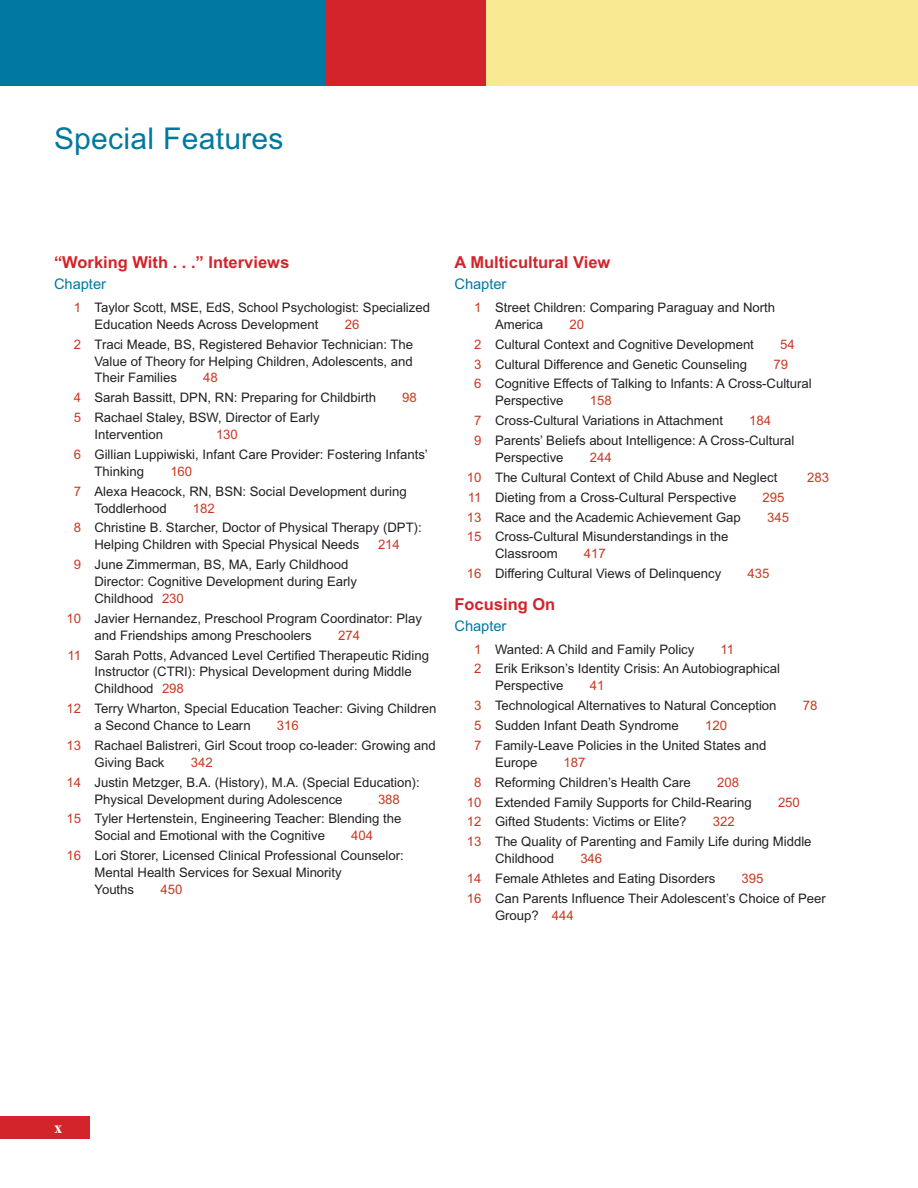
<style>
.page{position:relative;width:918px;height:1188px;background:#fff}
.page>*{position:absolute;margin:0;border:0;box-sizing:border-box;transform-origin:0 0}
.t1{font:30px "Arial MT Std";letter-spacing:.01em;color:#0078a0}
.t2{font:700 16.5px "Arial MT Std";color:#d3232b}
.t3{font:700 16.5px "Times New Roman";color:#fff}
.t4{font:14.7px "Arial MT Std";color:#0078a0}
.t5{font:13.2px/19.8px "Arial MT Std";color:#231f20}
.t6{font:13.2px "Arial MT Std";color:#c73922}
.s1{color:#c73922}
</style>
<div class="page">
<div style="left:0;top:1116px;width:90px;height:23px;background:#d3232b"></div>
<div style="left:0;top:0;width:918px;height:86px;background:#f8e992"></div>
<div style="left:0;top:0;width:486px;height:86px;background:#d3232b"></div>
<div style="left:0;top:0;width:326px;height:86px;background:#0078a0"></div>
<h1 class="t1" style="left:54px;top:121px;width:231px">Special Features</h1>
<p class="t2" style="left:54px;top:253px;width:237px">“Working With . . .” Interviews</p>
<p class="t4" style="left:54px;top:275px;width:54px">Chapter</p>
<p class="t5" style="left:95px;top:299px;width:337px;line-height:17px;text-indent:-21px"><span class="s1">1</span> Taylor Scott, MSE, EdS, School Psychologist: Specialized<br>Education Needs Across Development</p>
<p class="t5" style="left:74px;top:314px;width:341px;text-indent:271px"><span class="s1">26<br>2</span> Traci Meade, BS, Registered Behavior Technician: The</p>
<p class="t5" style="left:95px;top:352px;width:320px;line-height:17px">Value of Theory for Helping Children, Adolescents, and<br>Their Families</p>
<p class="t5" style="left:74px;top:368px;width:304px;text-indent:129px"><span class="s1">48<br>4</span> Sarah Bassitt, DPN, RN: Preparing for Childbirth</p>
<p class="t6" style="left:402px;top:390px;width:16px">98</p>
<p class="t5" style="left:95px;top:409px;width:227px;line-height:17px;text-indent:-21px"><span class="s1">5</span> Rachael Staley, BSW, Director of Early<br>Intervention</p>
<p class="t5" style="left:74px;top:424px;width:356px;text-indent:142px"><span class="s1">130<br>6</span> Gillian Luppiwiski, Infant Care Provider: Fostering Infants’</p>
<p class="t5" style="left:95px;top:461px;width:51px">Thinking</p>
<p class="t5" style="left:74px;top:461px;width:334px;text-indent:97px"><span class="s1">160<br>7</span> Alexa Heacock, RN, BSN: Social Development during</p>
<p class="t5" style="left:95px;top:498px;width:74px">Toddlerhood</p>
<p class="t5" style="left:74px;top:498px;width:350px;text-indent:119px"><span class="s1">182<br>8</span> Christine B. Starcher, Doctor of Physical Therapy (DPT):</p>
<p class="t5" style="left:95px;top:535px;width:266px">Helping Children with Special Physical Needs</p>
<p class="t6" style="left:378px;top:537px;width:23px">214</p>
<p class="t5" style="left:95px;top:556px;width:264px;line-height:17px;text-indent:-21px"><span class="s1">9</span> June Zimmerman, BS, MA, Early Childhood<br>Director: Cognitive Development during Early<br>Childhood <span class="s1">230</span></p>
<p class="t5" style="left:95px;top:610px;width:329px;line-height:17px;text-indent:-28px"><span class="s1">10</span> Javier Hernandez, Preschool Program Coordinator: Play and Friendships among Preschoolers</p>
<p class="t5" style="left:67px;top:625px;width:363px;text-indent:271px"><span class="s1">274<br>11</span> Sarah Potts, Advanced Level Certified Therapeutic Riding</p>
<p class="t5" style="left:95px;top:663px;width:319px;line-height:17px">Instructor (CTRI): Physical Development during Middle<br>Childhood <span class="s1">298</span></p>
<p class="t5" style="left:95px;top:700px;width:343px;line-height:17px;text-indent:-28px"><span class="s1">12</span> Terry Wharton, Special Education Teacher: Giving Children a Second Chance to Learn</p>
<p class="t5" style="left:66px;top:715px;width:371px;text-indent:210px"><span class="s1">316<br>13</span> Rachael Balistreri, Girl Scout troop co-leader: Growing and</p>
<p class="t5" style="left:95px;top:752px;width:72px">Giving Back</p>
<p class="t5" style="left:66px;top:752px;width:355px;text-indent:124px"><span class="s1">342<br>14</span> Justin Metzger, B.A. (History), M.A. (Special Education):</p>
<p class="t5" style="left:95px;top:789px;width:250px">Physical Development during Adolescence</p>
<p class="t5" style="left:66px;top:789px;width:336px;text-align:right"><span class="s1">388<br>15</span> Tyler Hertenstein, Engineering Teacher: Blending the</p>
<p class="t5" style="left:95px;top:826px;width:232px">Social and Emotional with the Cognitive</p>
<p class="t5" style="left:66px;top:826px;width:339px;text-indent:285px"><span class="s1">404<br>16</span> Lori Storer, Licensed Clinical Professional Counselor:</p>
<p class="t5" style="left:95px;top:864px;width:249px;line-height:17px">Mental Health Services for Sexual Minority<br>Youths</p>
<p class="t6" style="left:160px;top:882px;width:23px">450</p>
<p class="t2" style="left:454px;top:253px;width:157px">A Multicultural View</p>
<p class="t4" style="left:454px;top:275px;width:54px">Chapter</p>
<p class="t5" style="left:495px;top:299px;width:282px;line-height:17px;text-indent:-21px"><span class="s1">1</span> Street Children: Comparing Paraguay and North<br>America</p>
<p class="t5" style="left:474px;top:314px;width:281px;text-indent:95px"><span class="s1">20<br>2</span> Cultural Context and Cognitive Development</p>
<p class="t6" style="left:780px;top:336px;width:16px">54</p>
<p class="t5" style="left:474px;top:354px;width:274px"><span class="s1">3</span> Cultural Difference and Genetic Counseling</p>
<p class="t5" style="left:474px;top:354px;width:339px;text-indent:299px"><span class="s1">79<br>6</span> Cognitive Effects of Talking to Infants: A Cross-Cultural</p>
<p class="t5" style="left:495px;top:391px;width:70px">Perspective</p>
<p class="t5" style="left:474px;top:391px;width:250px;text-align:center"><span class="s1">158<br>7</span> Cross-Cultural Variations in Attachment</p>
<p class="t5" style="left:474px;top:411px;width:322px;text-indent:275px"><span class="s1">184<br>9</span> Parents’ Beliefs about Intelligence: A Cross-Cultural</p>
<p class="t5" style="left:495px;top:447px;width:70px">Perspective</p>
<p class="t5" style="left:467px;top:447px;width:312px;text-indent:123px"><span class="s1">244<br>10</span> The Cultural Context of Child Abuse and Neglect</p>
<p class="t6" style="left:807px;top:470px;width:23px">283</p>
<p class="t5" style="left:468px;top:487px;width:270px"><span class="s1">11</span> Dieting from a Cross-Cultural Perspective</p>
<p class="t6" style="left:763px;top:489px;width:23px">295</p>
<p class="t5" style="left:467px;top:507px;width:275px"><span class="s1">13</span> Race and the Academic Achievement Gap</p>
<p class="t6" style="left:767px;top:509px;width:23px">345</p>
<p class="t5" style="left:495px;top:528px;width:235px;line-height:17px;text-indent:-28px"><span class="s1">15</span> Cross-Cultural Misunderstandings in the<br>Classroom</p>
<p class="t5" style="left:467px;top:544px;width:256px;text-align:center"><span class="s1">417<br>16</span> Differing Cultural Views of Delinquency</p>
<p class="t6" style="left:748px;top:566px;width:23px">435</p>
<p class="t2" style="left:455px;top:594px;width:102px">Focusing On</p>
<p class="t4" style="left:455px;top:617px;width:54px">Chapter</p>
<p class="t5" style="left:474px;top:639px;width:222px"><span class="s1">1</span> Wanted: A Child and Family Policy</p>
<p class="t5" style="left:474px;top:639px;width:307px;text-indent:246px"><span class="s1">11<br>2</span> Erik Erikson’s Identity Crisis: An Autobiographical</p>
<p class="t5" style="left:495px;top:676px;width:70px">Perspective</p>
<p class="t5" style="left:474px;top:676px;width:304px;text-indent:116px"><span class="s1">41<br>3</span> Technological Alternatives to Natural Conception</p>
<p class="t6" style="left:803px;top:698px;width:16px">78</p>
<p class="t5" style="left:474px;top:715px;width:206px"><span class="s1">5</span> Sudden Infant Death Syndrome</p>
<p class="t5" style="left:474px;top:715px;width:294px;text-indent:231px"><span class="s1">120<br>7</span> Family-Leave Policies in the United States and</p>
<p class="t5" style="left:495px;top:752px;width:44px">Europe</p>
<p class="t5" style="left:474px;top:752px;width:218px;text-indent:89px"><span class="s1">187<br>8</span> Reforming Children’s Health Care</p>
<p class="t5" style="left:467px;top:772px;width:286px;text-indent:250px"><span class="s1">208<br>10</span> Extended Family Supports for Child-Rearing</p>
<p class="t6" style="left:778px;top:794px;width:23px">250</p>
<p class="t5" style="left:467px;top:812px;width:221px"><span class="s1">12</span> Gifted Students: Victims or Elite?</p>
<p class="t5" style="left:467px;top:812px;width:346px;text-indent:246px"><span class="s1">322<br>13</span> The Quality of Parenting and Family Life during Middle</p>
<p class="t5" style="left:495px;top:849px;width:61px">Childhood</p>
<p class="t5" style="left:467px;top:849px;width:250px;text-align:center"><span class="s1">346<br>14</span> Female Athletes and Eating Disorders</p>
<p class="t5" style="left:467px;top:868px;width:360px;text-indent:275px"><span class="s1">395<br>16</span> Can Parents Influence Their Adolescent’s Choice of Peer</p>
<p class="t5" style="left:495px;top:905px;width:80px">Group? <span class="s1">444</span></p>
<p class="t3" style="left:54px;top:1118px;width:10px">x</p>
</div>
